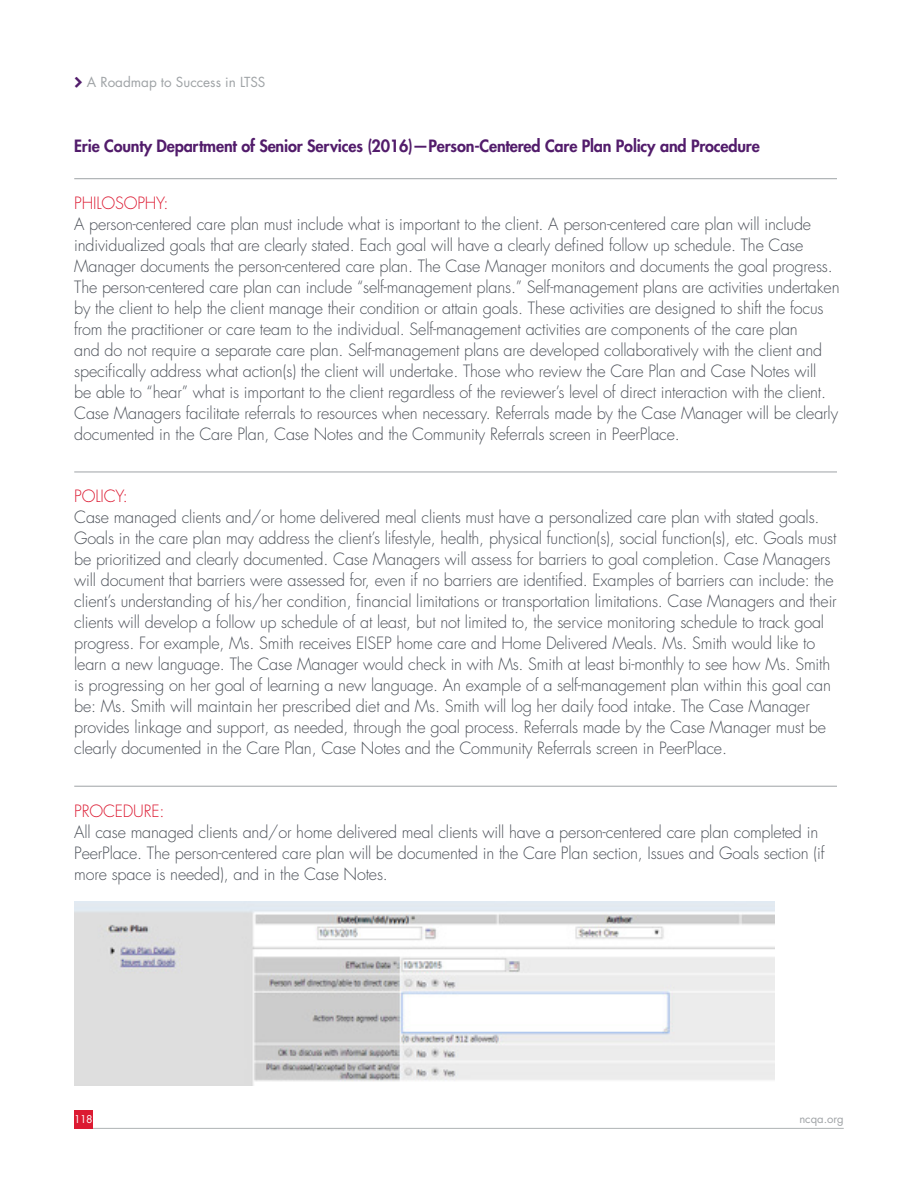
<style>
.page{position:relative;width:918px;height:1188px;background:#fff}
.page>*{position:absolute;margin:0;border:0;box-sizing:border-box;transform-origin:0 0}
.t1{font:300 16.5px/21px "Futura";letter-spacing:-.01em;color:#4c5159}
.t2{font:800 16.5px "Futura";letter-spacing:-.01em;color:#521c6b}
.t3{font:13.5px "Futura";color:#9fa3a6}
.t4{font:11.25px "Futura";color:#9fa3a6}
.t5{font:10.5px "Futura";color:#fff}
.s1{color:#dc1a32}
</style>
<div class="page">
<hr style="left:74px;top:1128px;width:770px;height:1px;background:#afb3b5">
<div style="left:74px;top:1110px;width:19px;height:19px;background:#dc1a32"></div>
<hr style="left:74px;top:178px;width:763px;height:1px;background:#9fa3a6">
<hr style="left:74px;top:472px;width:763px;height:1px;background:#9fa3a6">
<hr style="left:74px;top:786px;width:763px;height:1px;background:#9fa3a6">
<img style="left:74px;top:901px;width:701px;height:185px">
<p class="t3" style="left:87px;top:74px;width:180px">A Roadmap to Success in LTSS</p>
<p class="t2" style="left:74px;top:136px;width:687px">Erie County Department of Senior Services (2016)—Person-Centered Care Plan Policy and Procedure</p>
<p class="t1" style="left:74px;top:193px;width:767px"><span class="s1">PHILOSOPHY:<br></span>A person-centered care plan must include what is important to the client. A person-centered care plan will include individualized goals that are clearly stated. Each goal will have a clearly defined follow up schedule. The Case Manager documents the person-centered care plan. The Case Manager monitors and documents the goal progress.<br>The person-centered care plan can include “self-management plans.” Self-management plans are activities undertaken by the client to help the client manage their condition or attain goals. These activities are designed to shift the focus from the practitioner or care team to the individual. Self-management activities are components of the care plan<br>and do not require a separate care plan. Self-management plans are developed collaboratively with the client and specifically address what action(s) the client will undertake. Those who review the Care Plan and Case Notes will<br>be able to “hear” what is important to the client regardless of the reviewer’s level of direct interaction with the client.<br>Case Managers facilitate referrals to resources when necessary. Referrals made by the Case Manager will be clearly documented in the Care Plan, Case Notes and the Community Referrals screen in PeerPlace.</p>
<p class="t1" style="left:74px;top:486px;width:764px"><span class="s1">POLICY:<br></span>Case managed clients and/or home delivered meal clients must have a personalized care plan with stated goals.<br>Goals in the care plan may address the client’s lifestyle, health, physical function(s), social function(s), etc. Goals must be prioritized and clearly documented. Case Managers will assess for barriers to goal completion. Case Managers will document that barriers were assessed for, even if no barriers are identified. Examples of barriers can include: the client’s understanding of his/her condition, financial limitations or transportation limitations. Case Managers and their clients will develop a follow up schedule of at least, but not limited to, the service monitoring schedule to track goal progress. For example, Ms. Smith receives EISEP home care and Home Delivered Meals. Ms. Smith would like to learn a new language. The Case Manager would check in with Ms. Smith at least bi-monthly to see how Ms. Smith is progressing on her goal of learning a new language. An example of a self-management plan within this goal can be: Ms. Smith will maintain her prescribed diet and Ms. Smith will log her daily food intake. The Case Manager provides linkage and support, as needed, through the goal process. Referrals made by the Case Manager must be clearly documented in the Care Plan, Case Notes and the Community Referrals screen in PeerPlace.</p>
<p class="t1" style="left:74px;top:801px;width:752px"><span class="s1">PROCEDURE:<br></span>All case managed clients and/or home delivered meal clients will have a person-centered care plan completed in PeerPlace. The person-centered care plan will be documented in the Care Plan section, Issues and Goals section (if more space is needed), and in the Case Notes.</p>
<p class="t5" style="left:74px;top:1112px;width:20px">118</p>
<p class="t4" style="left:799px;top:1111px;width:46px">ncqa.org</p>
</div>
